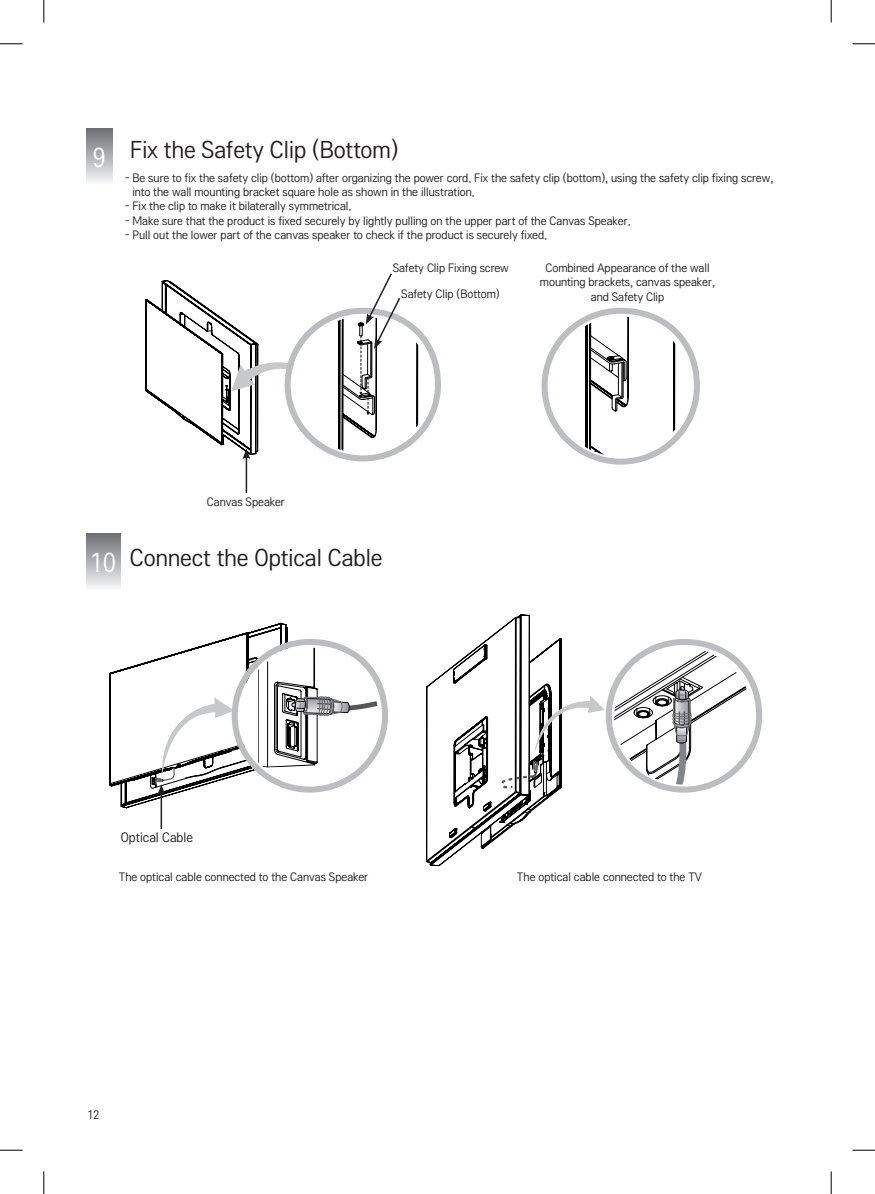
<style>
.page{position:relative;width:875px;height:1194px;background:#fff}
.page>*{position:absolute;margin:0;border:0;box-sizing:border-box;transform-origin:0 0}
.t1{font:27px "LG Display";color:#fff}
.t2{font:24px "LG Display";color:#231f20}
.t3{font:13.5px "LG Display";color:#231f20}
.t4{font:12px/14.4px "LG Display";color:#231f20;text-align:center}
</style>
<div class="page">
<div style="left:86px;top:129px;width:26px;height:54px;background:linear-gradient(to bottom,#6d6f73,#f1f2f3)"></div>
<div style="left:86px;top:533px;width:34px;height:56px;background:linear-gradient(to bottom,#6c6e72,#f2f2f4)"></div>
<svg style="left:548px;top:315px;width:143px;height:142px"></svg>
<div style="left:541px;top:308px;width:158px;height:156px;border:6px solid #bcbdc0;border-radius:50%"></div>
<hr style="left:245px;top:456px;width:2px;height:37px;background:#231f20">
<svg style="left:145px;top:273px;width:287px;height:186px"></svg>
<hr style="left:160px;top:792px;width:2px;height:36px;background:#231f20">
<svg style="left:426px;top:614px;width:178px;height:251px"></svg>
<svg style="left:110px;top:622px;width:278px;height:190px"></svg>
<div style="left:231px;top:638px;width:157px;height:154px;border:6px solid #bcbdc0;border-radius:50%"></div>
<svg style="left:612px;top:646px;width:141px;height:139px"></svg>
<div style="left:605px;top:638px;width:156px;height:154px;border:6px solid #bcbdc0;border-radius:50%"></div>
<svg style="left:0;top:44px;width:22px;height:1px"></svg>
<svg style="left:852px;top:44px;width:22px;height:1px"></svg>
<svg style="left:0;top:1149px;width:22px;height:1px"></svg>
<svg style="left:852px;top:1149px;width:22px;height:1px"></svg>
<svg style="left:44px;top:0;width:1px;height:22px"></svg>
<svg style="left:44px;top:1171px;width:1px;height:22px"></svg>
<svg style="left:830px;top:0;width:1px;height:22px"></svg>
<svg style="left:830px;top:1171px;width:1px;height:22px"></svg>
<h1 class="t1" style="left:93px;top:137px;width:14px">9</h1>
<h2 class="t2" style="left:130px;top:131px;width:270px">Fix the Safety Clip (Bottom)</h2>
<p class="t4" style="left:132px;top:169px;width:642px;text-align:left;text-indent:-7px">- Be sure to fix the safety clip (bottom) after organizing the power cord. Fix the safety clip (bottom), using the safety clip fixing screw, into the wall mounting bracket square hole as shown in the illustration.</p>
<p class="t4" style="left:125px;top:198px;width:228px">- Fix the clip to make it bilaterally symmetrical.</p>
<p class="t4" style="left:125px;top:212px;width:507px">- Make sure that the product is fixed securely by lightly pulling on the upper part of the Canvas Speaker.</p>
<p class="t4" style="left:125px;top:227px;width:423px">- Pull out the lower part of the canvas speaker to check if the product is securely fixed.</p>
<p class="t4" style="left:539px;top:259px;width:177px">Combined Appearance of the wall mounting brackets, canvas speaker, and Safety Clip</p>
<p class="t4" style="left:392px;top:254px;width:117px;line-height:25.5px">Safety Clip Fixing screw<br>Safety Clip (Bottom)</p>
<h1 class="t1" style="left:91px;top:542px;width:27px">10</h1>
<p class="t4" style="left:207px;top:494px;width:80px">Canvas Speaker</p>
<h2 class="t2" style="left:130px;top:539px;width:254px">Connect the Optical Cable</h2>
<p class="t3" style="left:121px;top:826px;width:74px">Optical Cable</p>
<p class="t4" style="left:119px;top:868px;width:251px">The optical cable connected to the Canvas Speaker</p>
<p class="t4" style="left:516px;top:868px;width:187px">The optical cable connected to the TV</p>
<p class="t4" style="left:88px;top:1105px;width:13px">12</p>
</div>
